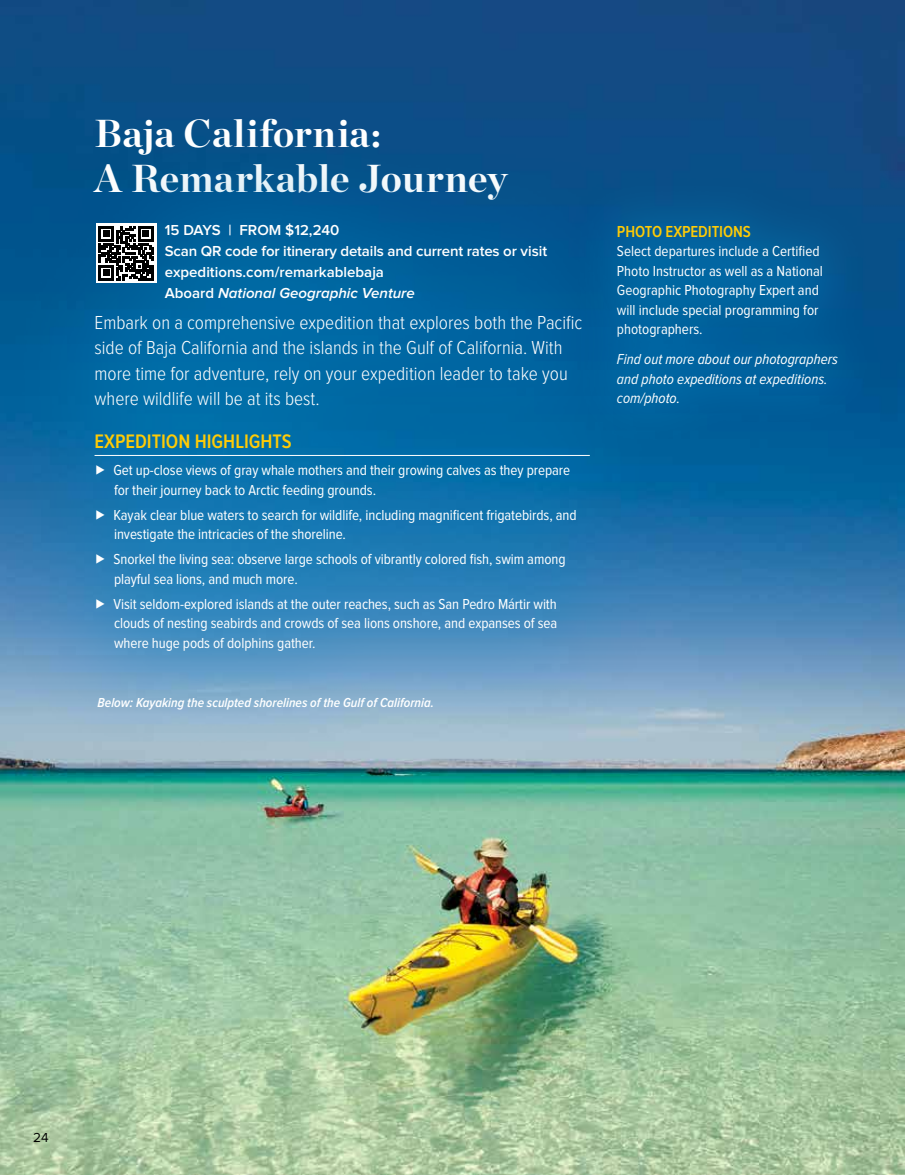
<style>
.page{position:relative;width:905px;height:1175px;background:#fff}
.page>*{position:absolute;margin:0;border:0;box-sizing:border-box;transform-origin:0 0}
.t1{font:700 39px/45px "Chronicle Display";letter-spacing:.005em;color:#fff}
.t2{font:600 20.25px "Proxima Nova Cond";color:#ffcb05}
.t3{font:300 19.5px/25.5px "Proxima Nova Cond";color:#fff}
.t4{font:600 16.5px "Proxima Nova Cond";letter-spacing:-.005em;color:#ffcb05}
.t5{font:15px/19.5px "Proxima Nova Cond";letter-spacing:-.005em;color:#fff}
.t6{font:600 15px/21px "Proxima Nova";letter-spacing:-.01em;color:#fff}
.t7{font:italic 15px/19.5px "Proxima Nova Cond";color:#fff}
.t8{font:italic 600 13.5px "Proxima Nova Cond";color:#fff}
.t9{font:13.5px "Proxima Nova";color:#000}
.s1{font-style:italic}
</style>
<div class="page">
<img style="left:0;top:0;width:904px;height:1174px">
<div style="left:565px;top:172px;width:324px;height:285px;background:#0083be;opacity:.45"></div>
<div style="left:0;top:119px;width:691px;height:635px;background:#0083be;opacity:.45"></div>
<hr style="left:94px;top:455px;width:496px;height:1px;background:#fff">
<svg style="left:96px;top:223px;width:60px;height:60px"></svg>
<svg style="left:99px;top:226px;width:54px;height:54px"></svg>
<h1 class="t1" style="left:94px;top:108px;width:414px">Baja California:<br>A Remarkable Journey</h1>
<p class="t6" style="left:165px;top:219px;width:384px">15 DAYS | FROM $12,240<br>Scan QR code for itinerary details and current rates or visit expeditions.com/remarkablebaja<br>Aboard <span class="s1">National Geographic Venture</span></p>
<p class="t3" style="left:94px;top:310px;width:489px">Embark on a comprehensive expedition that explores both the Pacific side of Baja California and the islands in the Gulf of California. With more time for adventure, rely on your expedition leader to take you where wildlife will be at its best.</p>
<h2 class="t2" style="left:94px;top:430px;width:199px">EXPEDITION HIGHLIGHTS</h2>
<p class="t5" style="left:114px;top:461px;width:457px;text-indent:-20px">▶ Get up-close views of gray whale mothers and their growing calves as they prepare for their journey back to Arctic feeding grounds.</p>
<p class="t5" style="left:114px;top:505px;width:464px;text-indent:-20px">▶ Kayak clear blue waters to search for wildlife, including magnificent frigatebirds, and investigate the intricacies of the shoreline.</p>
<p class="t5" style="left:114px;top:550px;width:453px;text-indent:-20px">▶ Snorkel the living sea: observe large schools of vibrantly colored fish, swim among playful sea lions, and much more.</p>
<p class="t5" style="left:114px;top:594px;width:444px;text-align:justify;text-indent:-20px">▶ Visit seldom-explored islands at the outer reaches, such as San Pedro Mártir with clouds of nesting seabirds and crowds of sea lions onshore, and expanses of sea where huge pods of dolphins gather.</p>
<p class="t8" style="left:98px;top:695px;width:338px">Below: Kayaking the sculpted shorelines of the Gulf of California.</p>
<p class="t4" style="left:617px;top:222px;width:135px">PHOTO EXPEDITIONS</p>
<p class="t5" style="left:617px;top:242px;width:207px">Select departures include a Certified Photo Instructor as well as a National Geographic Photography Expert and will include special programming for photographers.</p>
<p class="t7" style="left:617px;top:350px;width:222px">Find out more about our photographers and photo expeditions at expeditions. com/photo.</p>
<p class="t9" style="left:33px;top:1129px;width:17px">24</p>
</div>
